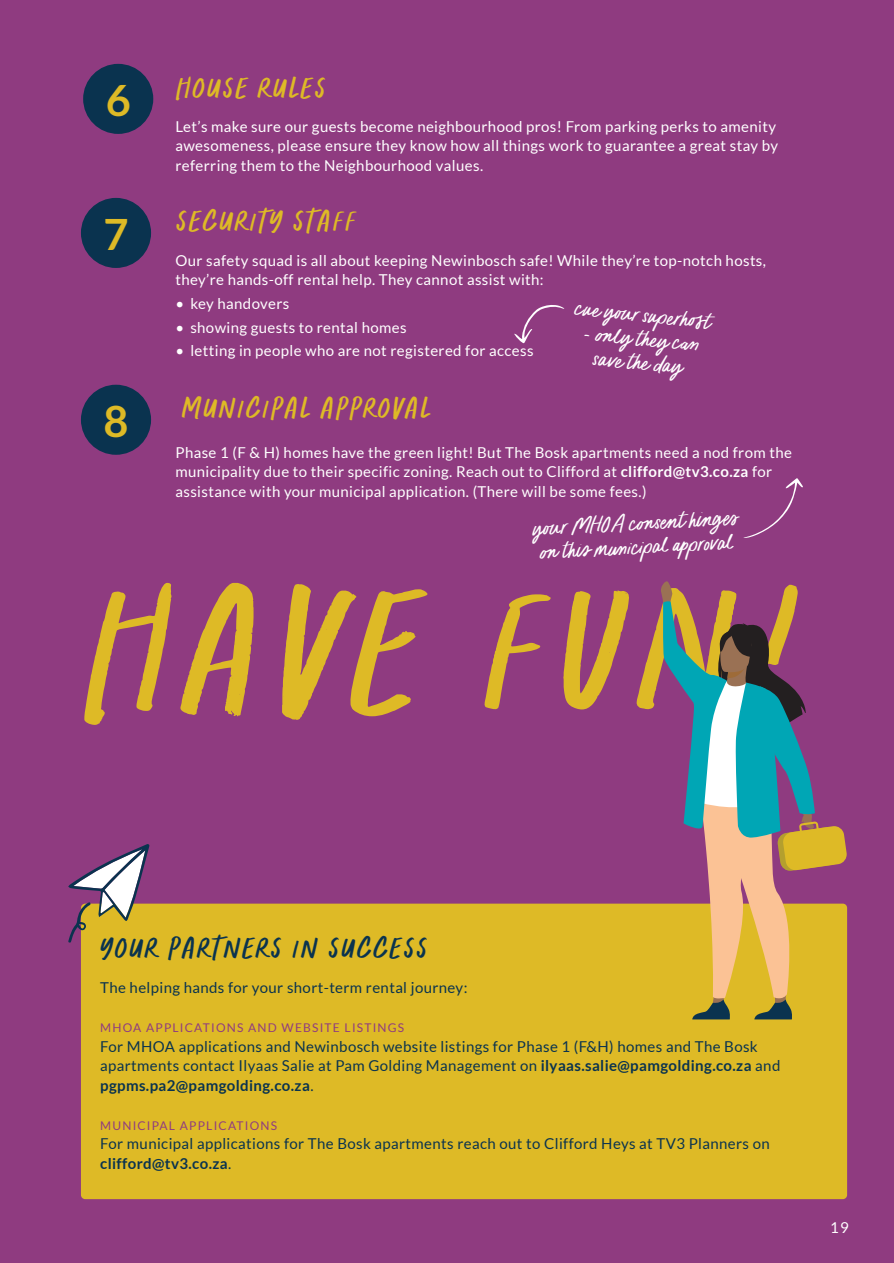
<style>
.page{position:relative;width:894px;height:1263px;background:#fff}
.page>*{position:absolute;margin:0;border:0;box-sizing:border-box;transform-origin:0 0}
.t1{font:285px "Oranges And Lemons Caps";letter-spacing:.015em;color:#deba26}
.t2{font:48px "Oranges And Lemons Caps";letter-spacing:.015em;color:#deba26}
.t3{font:48px "Oranges And Lemons Caps";letter-spacing:.015em;color:#0a334f}
.t4{font:700 43.2px "Lato";color:#deba26}
.t5{font:33px/24px "Oranges And Lemons Script";color:#fff;text-align:center}
.t6{font:15px/19.5px "Lato";letter-spacing:.025em;color:#fff}
.t7{font:15px/19.5px "Lato";letter-spacing:.025em;color:#0a334f}
.t8{font:12px "Lato";letter-spacing:.1em;color:#8f3b80}
.s1{font-weight:700}
</style>
<div class="page">
<div style="left:0;top:0;width:893px;height:1263px;background:#8f3b80"></div>
<div style="left:81px;top:904px;width:765px;height:295px;background:#deba26;border-radius:4px"></div>
<div style="left:81px;top:198px;width:70px;height:70px;background:#0a334f;border-radius:50%"></div>
<svg style="left:514px;top:305px;width:50px;height:38px"></svg>
<div style="left:83px;top:64px;width:70px;height:70px;background:#0a334f;border-radius:50%"></div>
<div style="left:81px;top:385px;width:70px;height:70px;background:#0a334f;border-radius:50%"></div>
<svg style="left:743px;top:478px;width:59px;height:60px"></svg>
<svg style="left:68px;top:844px;width:81px;height:99px"></svg>
<svg style="left:659px;top:581px;width:187px;height:438px"></svg>
<h3 class="t4" style="left:106px;top:76px;width:27px">6</h3>
<h3 class="t4" style="left:103px;top:210px;width:27px">7</h3>
<h3 class="t4" style="left:103px;top:397px;width:27px">8</h3>
<h2 class="t2" style="left:175px;top:68px;width:152px">HOUSE RULES</h2>
<p class="t6" style="left:175px;top:117px;width:603px">Let’s make sure our guests become neighbourhood pros! From parking perks to amenity awesomeness, please ensure they know how all things work to guarantee a great stay by referring them to the Neighbourhood values.</p>
<h2 class="t2" style="left:175px;top:202px;width:182px">SECURITY STAFF</h2>
<p class="t6" style="left:175px;top:250px;width:591px">Our safety squad is all about keeping Newinbosch safe! While they’re top-notch hosts, they’re hands-off rental help. They cannot assist with:</p>
<p class="t6" style="left:175px;top:294px;width:115px">• key handovers</p>
<p class="t6" style="left:175px;top:317px;width:232px">• showing guests to rental homes</p>
<p class="t6" style="left:175px;top:341px;width:359px">• letting in people who are not registered for access</p>
<h3 class="t5" style="left:576px;top:297px;width:137px;rotate:6deg">cue you r superhos t</h3>
<h3 class="t5" style="left:582px;top:321px;width:112px;rotate:6deg">- on ly they can save the day</h3>
<h2 class="t2" style="left:180px;top:389px;width:252px">MUNICIPAL APPROVAL</h2>
<p class="t6" style="left:175px;top:443px;width:617px">Phase 1 (F &amp; H) homes have the green light! But The Bosk apartments need a nod from the municipality due to their specific zoning. Reach out to Clifford at <span class="s1">clifford@tv3.co.za</span> for assistance with your municipal application. (There will be some fees.)</p>
<h3 class="t5" style="left:532px;top:517px;width:200px;text-align:left;rotate:-3deg">you r MHOA con sen t hinges on this mun icipal ap proval</h3>
<h1 class="t1" style="left:81px;top:534px;width:733px">HAVE Fun!</h1>
<h2 class="t3" style="left:100px;top:928px;width:329px">YOUR PARTNERS IN SUCCESS</h2>
<p class="t7" style="left:100px;top:978px;width:368px">The helping hands for your short-term rental journey:</p>
<p class="t8" style="left:100px;top:1021px;width:305px">MHOA APPLICATIONS AND WEBSITE LISTINGS</p>
<p class="t7" style="left:100px;top:1037px;width:681px">For MHOA applications and Newinbosch website listings for Phase 1 (F&amp;H) homes and The Bosk apartments contact Ilyaas Salie at Pam Golding Management on <span class="s1">ilyaas.salie@pamgolding.co.za</span> and <span class="s1">pgpms.pa2@pamgolding.co.za</span>.</p>
<p class="t8" style="left:100px;top:1119px;width:178px">MUNICIPAL APPLICATIONS</p>
<p class="t7" style="left:100px;top:1134px;width:670px">For municipal applications for The Bosk apartments reach out to Clifford Heys at TV3 Planners on <span class="s1">clifford@tv3.co.za</span>.</p>
<p class="t6" style="left:829px;top:1218px;width:20px">19</p>
</div>
